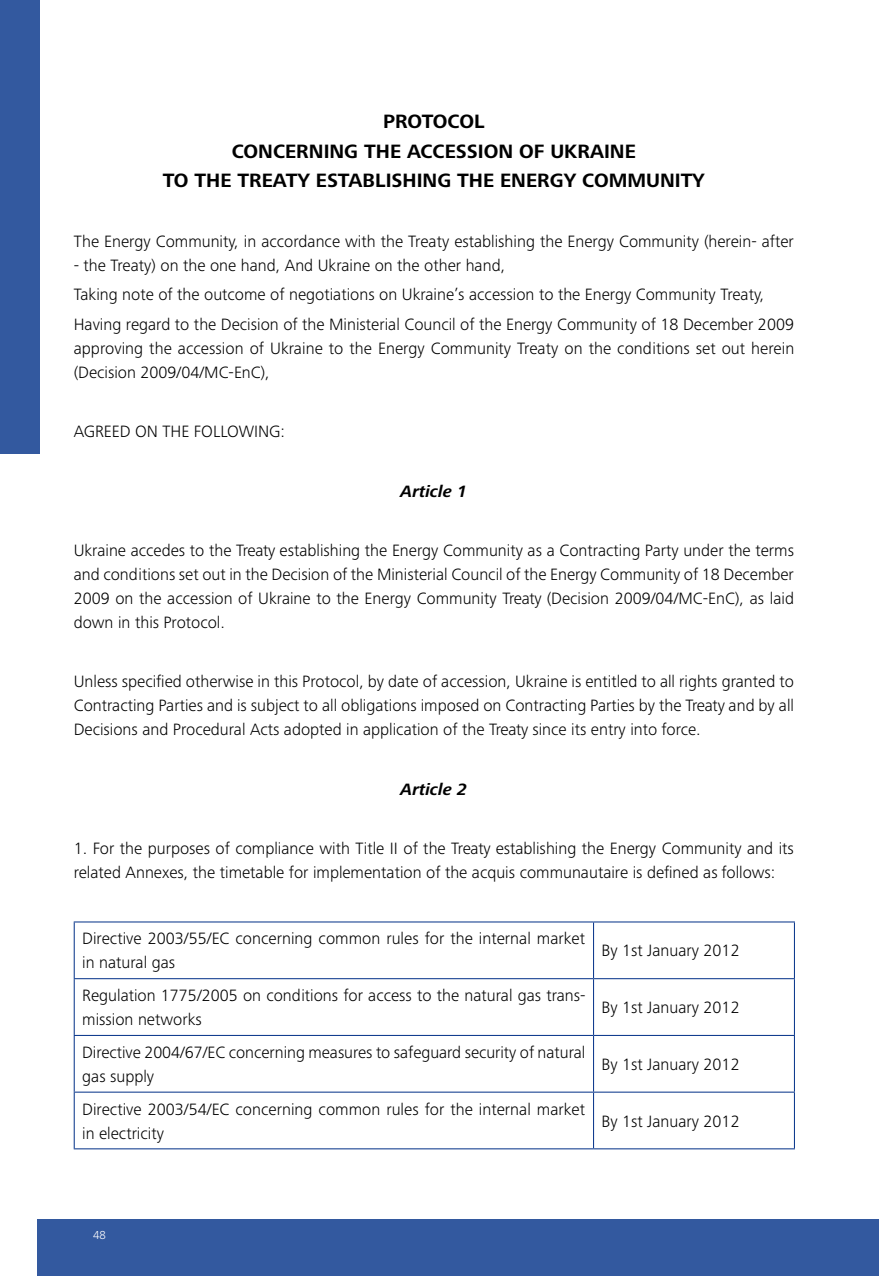
<style>
.page{position:relative;width:879px;height:1276px;background:#fff}
.page>*{position:absolute;margin:0;border:0;box-sizing:border-box;transform-origin:0 0}
.t1{font:700 20px/29.6px "Frutiger Next Pro";color:#000;text-align:center}
.t2{font:300 17px/24px "Frutiger Next Pro";color:#000}
.t3{font:italic 700 17px "Frutiger Next Pro";color:#000}
.t4{font:300 12px "Frutiger Next Pro";color:#fff}
</style>
<div class="page">
<hr style="left:74px;top:921px;width:519px;height:1px;background:#002f87">
<hr style="left:74px;top:922px;width:1px;height:56px;background:#002f87">
<hr style="left:593px;top:921px;width:202px;height:1px;background:#002f87">
<hr style="left:593px;top:922px;width:1px;height:56px;background:#002f87">
<hr style="left:794px;top:922px;width:1px;height:56px;background:#002f87">
<hr style="left:74px;top:978px;width:519px;height:1px;background:#002f87">
<hr style="left:74px;top:979px;width:1px;height:56px;background:#002f87">
<hr style="left:593px;top:978px;width:202px;height:1px;background:#002f87">
<hr style="left:593px;top:979px;width:1px;height:56px;background:#002f87">
<hr style="left:794px;top:979px;width:1px;height:56px;background:#002f87">
<hr style="left:74px;top:1035px;width:519px;height:1px;background:#002f87">
<hr style="left:74px;top:1036px;width:1px;height:55px;background:#002f87">
<hr style="left:593px;top:1035px;width:202px;height:1px;background:#002f87">
<hr style="left:593px;top:1036px;width:1px;height:55px;background:#002f87">
<hr style="left:794px;top:1036px;width:1px;height:55px;background:#002f87">
<hr style="left:74px;top:1091px;width:519px;height:1px;background:#002f87">
<hr style="left:74px;top:1092px;width:1px;height:56px;background:#002f87">
<hr style="left:593px;top:1091px;width:202px;height:1px;background:#002f87">
<hr style="left:593px;top:1092px;width:1px;height:56px;background:#002f87">
<hr style="left:794px;top:1092px;width:1px;height:56px;background:#002f87">
<hr style="left:74px;top:1148px;width:519px;height:1px;background:#002f87">
<hr style="left:593px;top:1148px;width:202px;height:1px;background:#002f87">
<div style="left:38px;top:1219px;width:841px;height:57px;background:#33599f"></div>
<div style="left:0;top:0;width:40px;height:454px;background:#33599f"></div>
<p class="t1" style="left:163px;top:106px;width:543px">PROTOCOL<br>CONCERNING THE ACCESSION OF UKRAINE<br>TO THE TREATY ESTABLISHING THE ENERGY COMMUNITY</p>
<p class="t2" style="left:74px;top:229px;width:721px">The Energy Community, in accordance with the Treaty establishing the Energy Community (herein- after</p>
<p class="t2" style="left:74px;top:250px;width:722px;line-height:29.6px">- the Treaty) on the one hand, And Ukraine on the other hand,<br>Taking note of the outcome of negotiations on Ukraine’s accession to the Energy Community Treaty,<br>Having regard to the Decision of the Ministerial Council of the Energy Community of 18 December 2009</p>
<p class="t2" style="left:74px;top:336px;width:722px">approving the accession of Ukraine to the Energy Community Treaty on the conditions set out herein (Decision 2009/04/MC-EnC),</p>
<p class="t2" style="left:74px;top:420px;width:213px">AGREED ON THE FOLLOWING:</p>
<p class="t3" style="left:401px;top:481px;width:68px">Article 1</p>
<p class="t2" style="left:74px;top:538px;width:722px;text-align:justify">Ukraine accedes to the Treaty establishing the Energy Community as a Contracting Party under the terms and conditions set out in the Decision of the Ministerial Council of the Energy Community of 18 December 2009 on the accession of Ukraine to the Energy Community Treaty (Decision 2009/04/MC-EnC), as laid down in this Protocol.</p>
<p class="t2" style="left:74px;top:670px;width:722px;text-align:justify">Unless specified otherwise in this Protocol, by date of accession, Ukraine is entitled to all rights granted to Contracting Parties and is subject to all obligations imposed on Contracting Parties by the Treaty and by all Decisions and Procedural Acts adopted in application of the Treaty since its entry into force.</p>
<p class="t3" style="left:401px;top:779px;width:68px">Article 2</p>
<p class="t2" style="left:74px;top:836px;width:722px">1. For the purposes of compliance with Title II of the Treaty establishing the Energy Community and its related Annexes, the timetable for implementation of the acquis communautaire is defined as follows:</p>
<p class="t2" style="left:82px;top:927px;width:504px">Directive 2003/55/EC concerning common rules for the internal market in natural gas</p>
<p class="t2" style="left:82px;top:983px;width:505px">Regulation 1775/2005 on conditions for access to the natural gas trans&shy;mission networks</p>
<p class="t2" style="left:82px;top:1040px;width:504px">Directive 2004/67/EC concerning measures to safeguard security of natural gas supply</p>
<p class="t2" style="left:82px;top:1097px;width:504px">Directive 2003/54/EC concerning common rules for the internal market in electricity</p>
<p class="t2" style="left:601px;top:939px;width:140px">By 1st January 2012</p>
<p class="t2" style="left:601px;top:995px;width:140px">By 1st January 2012</p>
<p class="t2" style="left:601px;top:1052px;width:140px">By 1st January 2012</p>
<p class="t2" style="left:601px;top:1109px;width:140px">By 1st January 2012</p>
<p class="t4" style="left:93px;top:1227px;width:14px">48</p>
</div>
